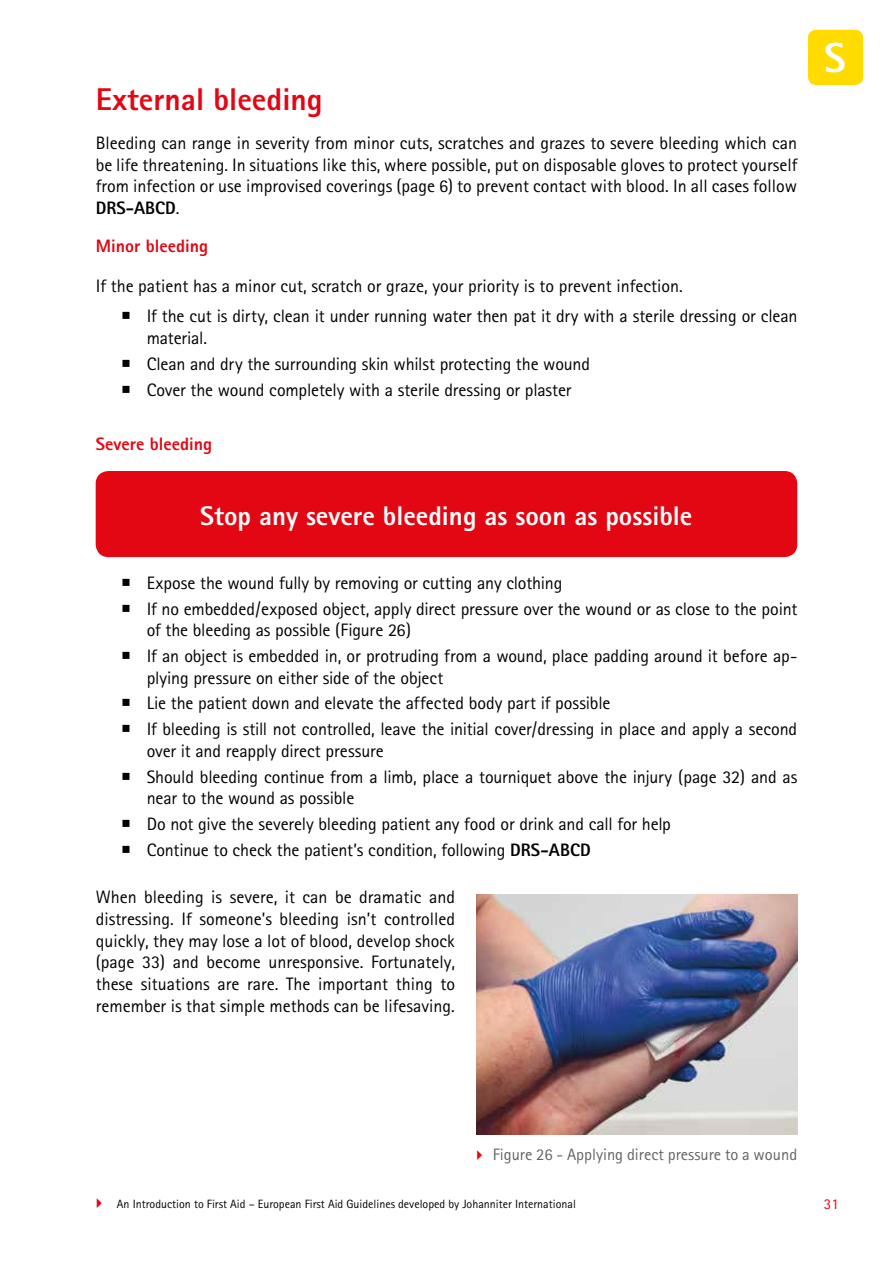
<style>
.page{position:relative;width:893px;height:1263px;background:#fff}
.page>*{position:absolute;margin:0;border:0;box-sizing:border-box;transform-origin:0 0}
.t1{font:800 42px "Rotis Sans Serif";color:#fff}
.t2{font:800 31.5px "Rotis Sans Serif";color:#e30613}
.t3{font:800 27px "Rotis Sans Serif";color:#fff}
.t4{font:18px/25.8px "Rotis Sans Serif";letter-spacing:-.005em;color:#000}
.t5{font:800 18px "Rotis Sans Serif";color:#e30613}
.t6{font:16.5px "Rotis Sans Serif";color:#646363}
.t7{font:15px "Rotis Sans Serif";color:#e30613}
.t8{font:12px "Rotis Sans Serif";color:#000}
.s1{font-weight:800}
</style>
<div class="page">
<img style="left:476px;top:894px;width:321px;height:240px">
<div style="left:96px;top:471px;width:701px;height:86px;background:#e30613;border-radius:13px"></div>
<div style="left:808px;top:30px;width:55px;height:55px;background:#ffdb00;border-radius:9px"></div>
<h2 class="t2" style="left:96px;top:79px;width:228px">External bleeding</h2>
<p class="t4" style="left:96px;top:132px;width:703px;line-height:21.6px;text-align:justify">Bleeding can range in severity from minor cuts, scratches and grazes to severe bleeding which can be life threatening. In situations like this, where possible, put on disposable gloves to protect yourself from infection or use improvised coverings (page 6) to prevent contact with blood. In all cases follow <span class="s1">DRS-ABCD</span>.</p>
<p class="t5" style="left:96px;top:234px;width:114px">Minor bleeding</p>
<p class="t4" style="left:147px;top:270px;width:652px;line-height:30.6px;text-indent:-51px">If the patient has a minor cut, scratch or graze, your priority is to prevent infection.<br>If the cut is dirty, clean it under running water then pat it dry with a sterile dressing or clean</p>
<p class="t4" style="left:147px;top:325px;width:445px">material.<br>Clean and dry the surrounding skin whilst protecting the wound<br>Cover the wound completely with a sterile dressing or plaster</p>
<p class="t5" style="left:96px;top:432px;width:118px">Severe bleeding</p>
<h3 class="t3" style="left:200px;top:498px;width:494px">Stop any severe bleeding as soon as possible</h3>
<p class="t4" style="left:147px;top:569px;width:652px">Expose the wound fully by removing or cutting any clothing<br>If no embedded/exposed object, apply direct pressure over the wound or as close to the point</p>
<p class="t4" style="left:147px;top:617px;width:652px">of the bleeding as possible (Figure 26)<br>If an object is embedded in, or protruding from a wound, place padding around it before ap-</p>
<p class="t4" style="left:147px;top:664px;width:652px">plying pressure on either side of the object<br>Lie the patient down and elevate the affected body part if possible<br>If bleeding is still not controlled, leave the initial cover/dressing in place and apply a second</p>
<p class="t4" style="left:147px;top:738px;width:652px">over it and reapply direct pressure<br>Should bleeding continue from a limb, place a tourniquet above the injury (page 32) and as</p>
<p class="t4" style="left:147px;top:785px;width:526px">near to the wound as possible<br>Do not give the severely bleeding patient any food or drink and call for help<br>Continue to check the patient’s condition, following <span class="s1">DRS-ABCD</span></p>
<p class="t4" style="left:96px;top:886px;width:361px;line-height:21.6px;text-align:justify">When bleeding is severe, it can be dramatic and distressing. If someone’s bleeding isn’t controlled quickly, they may lose a lot of blood, develop shock (page 33) and become unresponsive. Fortunately, these situations are rare. The important thing to remember is that simple methods can be lifesaving.</p>
<h1 class="t1" style="left:824px;top:31px;width:23px">S</h1>
<p class="t6" style="left:493px;top:1144px;width:306px">Figure 26 - Applying direct pressure to a wound</p>
<p class="t8" style="left:117px;top:1197px;width:460px">An Introduction to First Aid – European First Aid Guidelines developed by Johanniter International</p>
<p class="t7" style="left:824px;top:1195px;width:16px">31</p>
</div>
